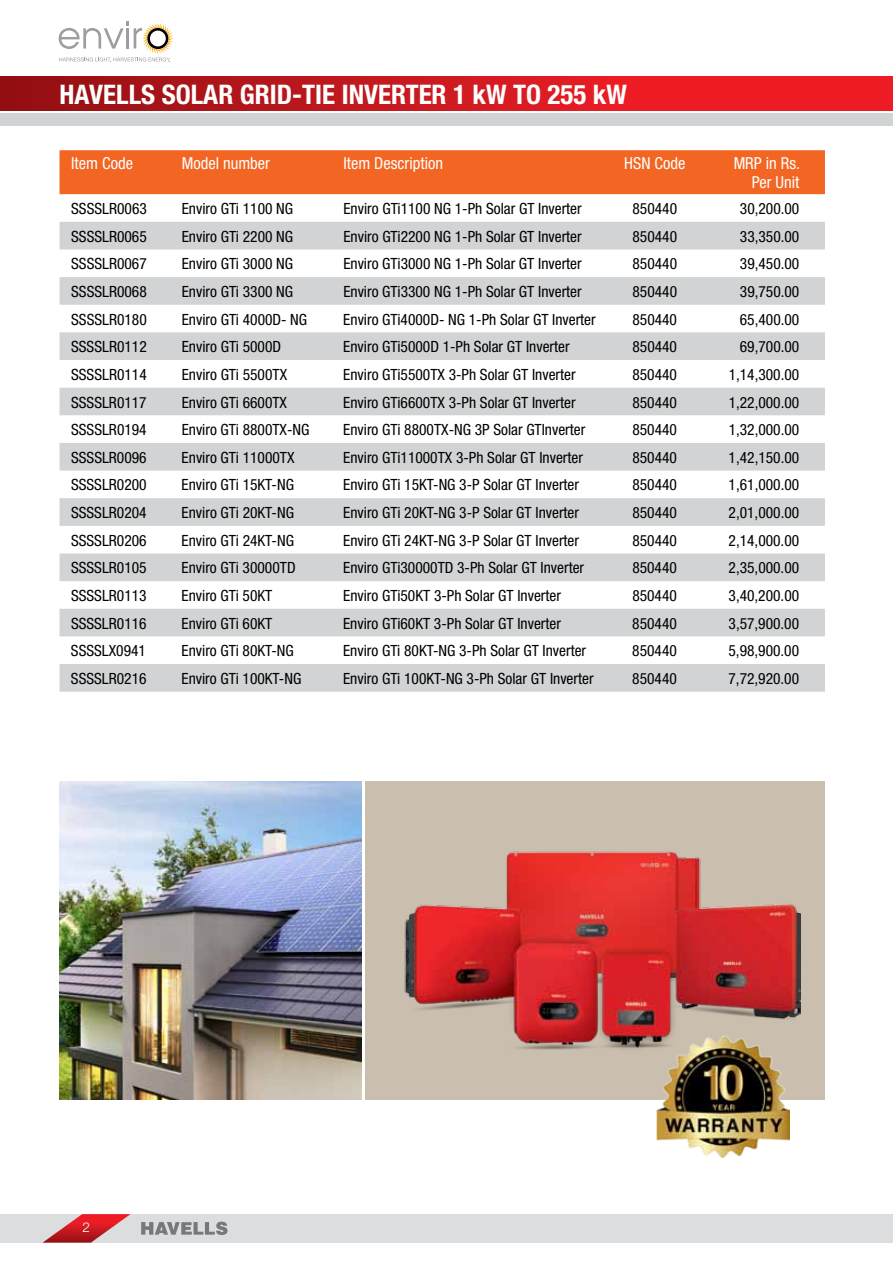
<style>
.page{position:relative;width:893px;height:1263px;background:#fff}
.page>*{position:absolute;margin:0;border:0;box-sizing:border-box;transform-origin:0 0}
.t1{font:700 condensed 27px "Helvetica Neue";color:#fff}
.t2{font:condensed 16.5px/18.6px "Helvetica Neue";color:#fff;text-align:right}
.t3{font:condensed 15.45px "Helvetica Neue";color:#000}
.t4{font:300 13.5px "Helvetica Neue";color:#fff}
</style>
<div class="page">
<svg style="left:0;top:77px;width:892px;height:34px;background:#ca181e"></svg>
<div style="left:0;top:113px;width:893px;height:13px;background:#d1d3d4"></div>
<hr style="left:892px;top:77px;width:1px;height:34px;background:#ed1c24">
<div style="left:0;top:1214px;width:893px;height:28px;background:#dcddde"></div>
<svg style="left:141px;top:1222px;width:87px;height:13px"></svg>
<svg style="left:43px;top:1214px;width:88px;height:28px"></svg>
<svg style="left:59px;top:21px;width:114px;height:41px"></svg>
<div style="left:366px;top:781px;width:459px;height:319px;background:#cabeae"></div>
<div style="left:60px;top:150px;width:765px;height:44px;background:#f26522"></div>
<div style="left:60px;top:222px;width:765px;height:27px;background:#d1d3d4"></div>
<svg style="left:60px;top:277px;width:765px;height:415px;fill:#d1d3d4"></svg>
<img style="left:404px;top:851px;width:396px;height:199px">
<img style="left:60px;top:781px;width:301px;height:319px">
<hr style="left:892px;top:781px;width:1px;height:155px;background:#81837b">
<img style="left:657px;top:1035px;width:132px;height:122px">
<h1 class="t1" style="left:60px;top:78px;width:569px">HAVELLS SOLAR GRID-TIE INVERTER 1 kW TO 255 kW</h1>
<p class="t2" style="left:71px;top:154px;width:63px">Item Code</p>
<p class="t2" style="left:182px;top:154px;width:90px">Model number</p>
<p class="t2" style="left:343px;top:154px;width:101px">Item Description</p>
<p class="t2" style="left:624px;top:154px;width:63px">HSN Code</p>
<p class="t2" style="left:734px;top:154px;width:68px">MRP in Rs.<br>Per Unit</p>
<p class="t3" style="left:71px;top:200px;width:77px">SSSSLR0063</p>
<p class="t3" style="left:182px;top:200px;width:113px">Enviro GTi 1100 NG</p>
<p class="t3" style="left:343px;top:200px;width:240px">Enviro GTi1100 NG 1-Ph Solar GT Inverter</p>
<p class="t3" style="left:632px;top:200px;width:46px">850440</p>
<p class="t3" style="left:740px;top:200px;width:61px">30,200.00</p>
<p class="t3" style="left:71px;top:227px;width:77px">SSSSLR0065</p>
<p class="t3" style="left:182px;top:227px;width:113px">Enviro GTi 2200 NG</p>
<p class="t3" style="left:343px;top:227px;width:240px">Enviro GTi2200 NG 1-Ph Solar GT Inverter</p>
<p class="t3" style="left:632px;top:227px;width:46px">850440</p>
<p class="t3" style="left:740px;top:227px;width:61px">33,350.00</p>
<p class="t3" style="left:71px;top:255px;width:77px">SSSSLR0067</p>
<p class="t3" style="left:182px;top:255px;width:113px">Enviro GTi 3000 NG</p>
<p class="t3" style="left:343px;top:255px;width:240px">Enviro GTi3000 NG 1-Ph Solar GT Inverter</p>
<p class="t3" style="left:632px;top:255px;width:46px">850440</p>
<p class="t3" style="left:740px;top:255px;width:61px">39,450.00</p>
<p class="t3" style="left:71px;top:283px;width:77px">SSSSLR0068</p>
<p class="t3" style="left:182px;top:283px;width:113px">Enviro GTi 3300 NG</p>
<p class="t3" style="left:343px;top:283px;width:240px">Enviro GTi3300 NG 1-Ph Solar GT Inverter</p>
<p class="t3" style="left:632px;top:283px;width:46px">850440</p>
<p class="t3" style="left:740px;top:283px;width:61px">39,750.00</p>
<p class="t3" style="left:71px;top:310px;width:77px">SSSSLR0180</p>
<p class="t3" style="left:182px;top:310px;width:127px">Enviro GTi 4000D- NG</p>
<p class="t3" style="left:343px;top:310px;width:254px">Enviro GTi4000D- NG 1-Ph Solar GT Inverter</p>
<p class="t3" style="left:632px;top:310px;width:46px">850440</p>
<p class="t3" style="left:740px;top:310px;width:61px">65,400.00</p>
<p class="t3" style="left:71px;top:338px;width:77px">SSSSLR0112</p>
<p class="t3" style="left:182px;top:338px;width:101px">Enviro GTi 5000D</p>
<p class="t3" style="left:343px;top:338px;width:228px">Enviro GTi5000D 1-Ph Solar GT Inverter</p>
<p class="t3" style="left:632px;top:338px;width:46px">850440</p>
<p class="t3" style="left:740px;top:338px;width:61px">69,700.00</p>
<p class="t3" style="left:71px;top:365px;width:77px">SSSSLR0114</p>
<p class="t3" style="left:182px;top:365px;width:107px">Enviro GTi 5500TX</p>
<p class="t3" style="left:343px;top:365px;width:234px">Enviro GTi5500TX 3-Ph Solar GT Inverter</p>
<p class="t3" style="left:632px;top:365px;width:46px">850440</p>
<p class="t3" style="left:729px;top:365px;width:72px">1,14,300.00</p>
<p class="t3" style="left:71px;top:393px;width:77px">SSSSLR0117</p>
<p class="t3" style="left:182px;top:393px;width:107px">Enviro GTi 6600TX</p>
<p class="t3" style="left:343px;top:393px;width:234px">Enviro GTi6600TX 3-Ph Solar GT Inverter</p>
<p class="t3" style="left:632px;top:393px;width:46px">850440</p>
<p class="t3" style="left:729px;top:393px;width:72px">1,22,000.00</p>
<p class="t3" style="left:71px;top:421px;width:77px">SSSSLR0194</p>
<p class="t3" style="left:182px;top:421px;width:129px">Enviro GTi 8800TX-NG</p>
<p class="t3" style="left:343px;top:421px;width:244px">Enviro GTi 8800TX-NG 3P Solar GTInverter</p>
<p class="t3" style="left:632px;top:421px;width:46px">850440</p>
<p class="t3" style="left:729px;top:421px;width:72px">1,32,000.00</p>
<p class="t3" style="left:71px;top:448px;width:77px">SSSSLR0096</p>
<p class="t3" style="left:182px;top:448px;width:114px">Enviro GTi 11000TX</p>
<p class="t3" style="left:343px;top:448px;width:241px">Enviro GTi11000TX 3-Ph Solar GT Inverter</p>
<p class="t3" style="left:632px;top:448px;width:46px">850440</p>
<p class="t3" style="left:729px;top:448px;width:72px">1,42,150.00</p>
<p class="t3" style="left:71px;top:476px;width:77px">SSSSLR0200</p>
<p class="t3" style="left:182px;top:476px;width:114px">Enviro GTi 15KT-NG</p>
<p class="t3" style="left:343px;top:476px;width:237px">Enviro GTi 15KT-NG 3-P Solar GT Inverter</p>
<p class="t3" style="left:632px;top:476px;width:46px">850440</p>
<p class="t3" style="left:729px;top:476px;width:72px">1,61,000.00</p>
<p class="t3" style="left:71px;top:504px;width:77px">SSSSLR0204</p>
<p class="t3" style="left:182px;top:504px;width:114px">Enviro GTi 20KT-NG</p>
<p class="t3" style="left:343px;top:504px;width:237px">Enviro GTi 20KT-NG 3-P Solar GT Inverter</p>
<p class="t3" style="left:632px;top:504px;width:46px">850440</p>
<p class="t3" style="left:729px;top:504px;width:72px">2,01,000.00</p>
<p class="t3" style="left:71px;top:531px;width:77px">SSSSLR0206</p>
<p class="t3" style="left:182px;top:531px;width:114px">Enviro GTi 24KT-NG</p>
<p class="t3" style="left:343px;top:531px;width:237px">Enviro GTi 24KT-NG 3-P Solar GT Inverter</p>
<p class="t3" style="left:632px;top:531px;width:46px">850440</p>
<p class="t3" style="left:729px;top:531px;width:72px">2,14,000.00</p>
<p class="t3" style="left:71px;top:559px;width:77px">SSSSLR0105</p>
<p class="t3" style="left:182px;top:559px;width:116px">Enviro GTi 30000TD</p>
<p class="t3" style="left:343px;top:559px;width:242px">Enviro GTi30000TD 3-Ph Solar GT Inverter</p>
<p class="t3" style="left:632px;top:559px;width:46px">850440</p>
<p class="t3" style="left:729px;top:559px;width:72px">2,35,000.00</p>
<p class="t3" style="left:71px;top:586px;width:77px">SSSSLR0113</p>
<p class="t3" style="left:182px;top:586px;width:92px">Enviro GTi 50KT</p>
<p class="t3" style="left:343px;top:586px;width:219px">Enviro GTi50KT 3-Ph Solar GT Inverter</p>
<p class="t3" style="left:632px;top:586px;width:46px">850440</p>
<p class="t3" style="left:729px;top:586px;width:72px">3,40,200.00</p>
<p class="t3" style="left:71px;top:614px;width:77px">SSSSLR0116</p>
<p class="t3" style="left:182px;top:614px;width:92px">Enviro GTi 60KT</p>
<p class="t3" style="left:343px;top:614px;width:219px">Enviro GTi60KT 3-Ph Solar GT Inverter</p>
<p class="t3" style="left:632px;top:614px;width:46px">850440</p>
<p class="t3" style="left:728px;top:614px;width:72px">3,57,900.00</p>
<p class="t3" style="left:71px;top:642px;width:77px">SSSSLX0941</p>
<p class="t3" style="left:182px;top:642px;width:114px">Enviro GTi 80KT-NG</p>
<p class="t3" style="left:343px;top:642px;width:245px">Enviro GTi 80KT-NG 3-Ph Solar GT Inverter</p>
<p class="t3" style="left:632px;top:642px;width:46px">850440</p>
<p class="t3" style="left:728px;top:642px;width:72px">5,98,900.00</p>
<p class="t3" style="left:71px;top:669px;width:77px">SSSSLR0216</p>
<p class="t3" style="left:182px;top:669px;width:121px">Enviro GTi 100KT-NG</p>
<p class="t3" style="left:343px;top:669px;width:252px">Enviro GTi 100KT-NG 3-Ph Solar GT Inverter</p>
<p class="t3" style="left:632px;top:669px;width:46px">850440</p>
<p class="t3" style="left:728px;top:669px;width:72px">7,72,920.00</p>
<p class="t4" style="left:82px;top:1219px;width:9px">2</p>
</div>
